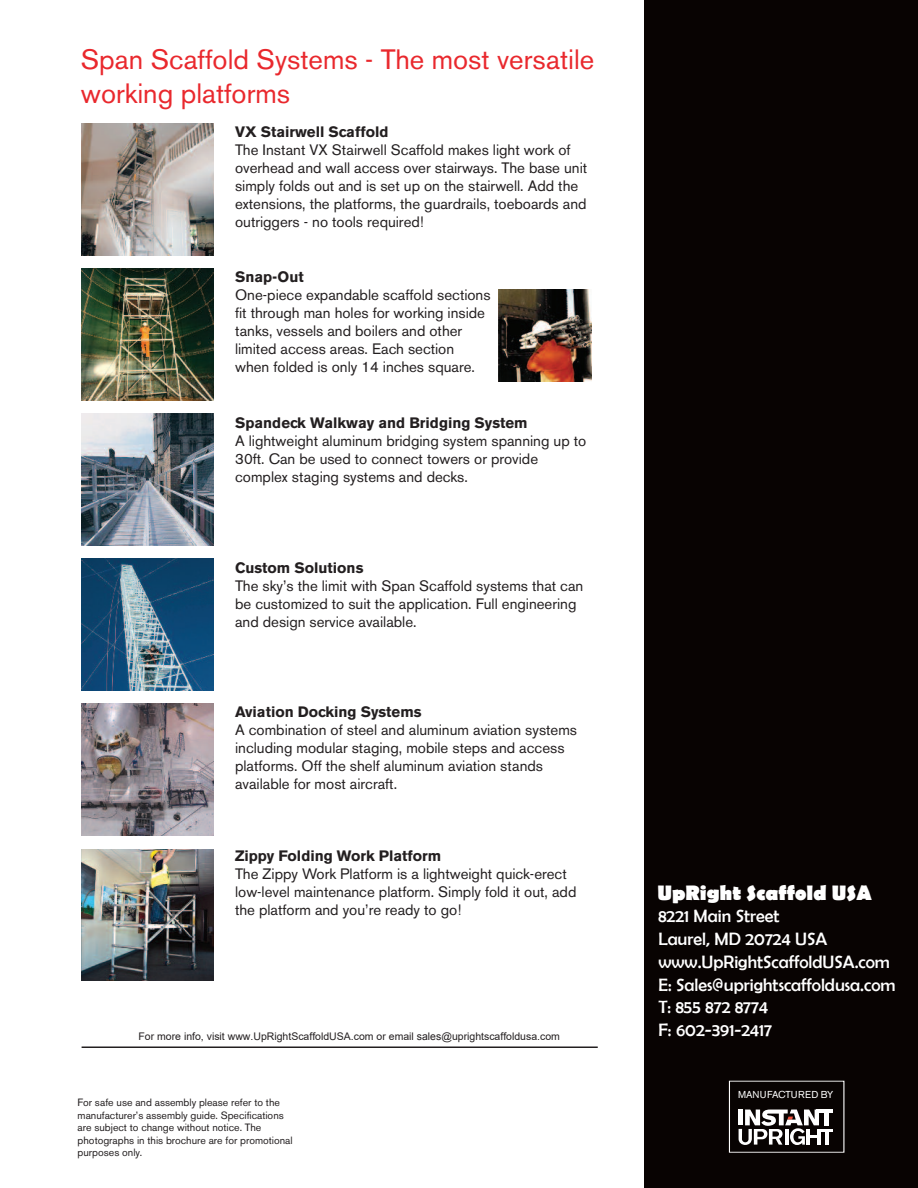
<style>
.page{position:relative;width:918px;height:1188px;background:#fff}
.page>*{position:absolute;margin:0;border:0;box-sizing:border-box;transform-origin:0 0}
.t1{font:27.75px/33.3px "Akzidenz Grotesk BE";color:#e9282d}
.t2{font:700 21px "Berlin Sans FB";color:#fff}
.t3{font:18px/22.8px "Berlin Sans FB";color:#fff}
.t4{font:15px/18px "Akzidenz Grotesk BE";color:#231f20}
.t5{font:700 15px "Akzidenz Grotesk BE";color:#231f20}
.t6{font:10.5px/12.6px "Akzidenz Grotesk BE";color:#231f20}
.t7{font:10.5px "Arial";color:#231f20}
.t8{font:10.05px "Akzidenz Grotesk BE";color:#fff}
.s1{font-style:inherit}
</style>
<div class="page">
<div style="left:645px;top:0;width:273px;height:1188px;background:#080302"></div>
<svg style="left:739px;top:1110px;width:94px;height:35px"></svg>
<hr style="left:739px;top:1110px;width:4px;height:15px;background:#fff">
<hr style="left:82px;top:1047px;width:516px;height:1px;background:#231f20">
<img style="left:82px;top:849px;width:131px;height:132px">
<img style="left:82px;top:123px;width:131px;height:132px">
<img style="left:82px;top:268px;width:131px;height:132px">
<img style="left:499px;top:289px;width:92px;height:93px">
<img style="left:82px;top:414px;width:131px;height:131px">
<img style="left:82px;top:559px;width:131px;height:132px">
<img style="left:82px;top:704px;width:131px;height:132px">
<h1 class="t1" style="left:81px;top:46px;width:515px">Span Scaffold Systems - The most versatile working platforms</h1>
<p class="t5" style="left:235px;top:126px;width:155px">VX Stairwell Scaffold</p>
<p class="t4" style="left:235px;top:142px;width:354px">The Instant VX Stairwell Scaffold makes light work of overhead and wall access over stairways. The base unit simply folds out and is set up on the stairwell. Add the extensions, the platforms, the guardrails, toeboards and outriggers - no tools required!</p>
<p class="t5" style="left:235px;top:271px;width:70px">Snap-Out</p>
<p class="t4" style="left:235px;top:288px;width:257px">One-piece expandable scaffold sections fit through man holes for working inside tanks, vessels and boilers and other limited access areas. Each section when folded is only 14 inches square.</p>
<p class="t5" style="left:235px;top:417px;width:294px">Spandeck Walkway and Bridging System</p>
<p class="t4" style="left:235px;top:433px;width:353px">A lightweight aluminum bridging system spanning up to<br>30ft. Can be used to connect towers or provide complex staging systems and decks.</p>
<p class="t5" style="left:235px;top:562px;width:130px">Custom Solutions</p>
<p class="t4" style="left:235px;top:579px;width:350px">The sky’s the limit with Span Scaffold systems that can be customized to suit the application. Full engineering and design service available.</p>
<p class="t5" style="left:235px;top:706px;width:188px">Aviation Docking Systems</p>
<p class="t4" style="left:235px;top:723px;width:343px">A combination of steel and aluminum aviation systems including modular staging, mobile steps and access platforms. Off the shelf aluminum aviation stands available for most aircraft.</p>
<p class="t5" style="left:235px;top:850px;width:208px">Zippy Folding Work Platform</p>
<p class="t4" style="left:235px;top:867px;width:343px">The Zippy Work Platform is a lightweight quick-erect low-level maintenance platform. Simply fold it out, add the platform and you’re ready to go!</p>
<p class="t7" style="left:139px;top:1030px;width:423px">For more info, visit www.UpRightScaffoldUSA.com or email sales@uprightscaffoldusa.com</p>
<p class="t6" style="left:78px;top:1097px;width:217px">For safe use and assembly please refer to the manufacturer’s assembly guide. Specifications are subject to change without notice. The photographs in this brochure are for promotional purposes only.</p>
<h2 class="t2" style="left:657px;top:881px;width:216px">Up<span class="s1">R</span>ight Scaffold USA</h2>
<p class="t3" style="left:658px;top:904px;width:239px">8221 Main Street<br>Laurel, MD 20724 USA www.UpRightScaffoldUSA.com<br>E: Sales@uprightscaffoldusa.com<br>T: 855 872 8774<br><span class="s1">F:</span> 602-391-2417</p>
<p class="t8" style="left:738px;top:1091px;width:97px">MANUFACTURED BY</p>
</div>
